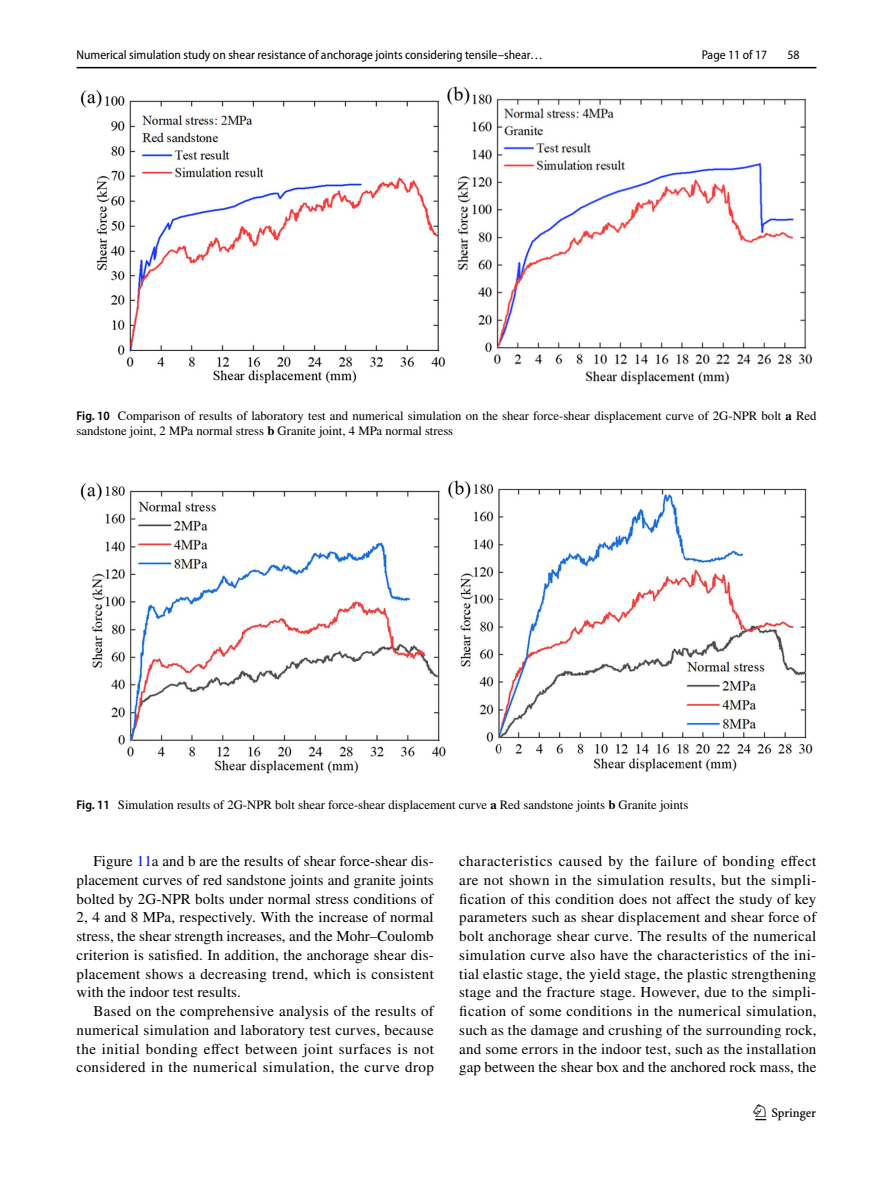
<style>
.page{position:relative;width:893px;height:1187px;background:#fff}
.page>*{position:absolute;margin:0;border:0;box-sizing:border-box;transform-origin:0 0}
.t1{font:22.5px "Springnew Regular 3";color:#000}
.t2{font:15px/18.8px "STIX";letter-spacing:.02em;color:#000;text-align:justify}
.t3{font:12.75px/15px "STIX";color:#000}
.t4{font:12.75px "Myriad Pro Semi Cn 3";color:#000}
.t5{font:semi-condensed 12.75px "Myriad Pro";color:#000}
.s1{font-family:"Myriad Pro";font-weight:600;font-stretch:semi-condensed}
.s2{font-weight:700}
.s3{color:#00f}
</style>
<div class="page">
<hr style="left:77px;top:67px;width:739px;height:1px;background:#000">
<img style="left:81px;top:87px;width:731px;height:297px">
<img style="left:81px;top:481px;width:731px;height:292px">
<p class="t4" style="left:77px;top:48px;width:468px">Numerical simulation study on shear resistance of anchorage joints considering tensile–shear…</p>
<p class="t5" style="left:702px;top:48px;width:67px">Page 11 of 17</p>
<p class="t5" style="left:787px;top:48px;width:14px">58</p>
<p class="t3" style="left:77px;top:409px;width:741px"><span class="s1">Fig. 10</span> Comparison of results of laboratory test and numerical simulation on the shear force-shear displacement curve of 2G-NPR bolt <span class="s2">a</span> Red sandstone joint, 2 MPa normal stress <span class="s2">b</span> Granite joint, 4 MPa normal stress</p>
<p class="t3" style="left:77px;top:797px;width:613px"><span class="s1">Fig. 11</span> Simulation results of 2G-NPR bolt shear force-shear displacement curve <span class="s2">a</span> Red sandstone joints <span class="s2">b</span> Granite joints</p>
<p class="t2" style="left:77px;top:852px;width:359px;text-indent:17px">Figure <span class="s3">11</span>a and b are the results of shear force-shear dis&shy;placement curves of red sandstone joints and granite joints bolted by 2G-NPR bolts under normal stress conditions of 2, 4 and 8 MPa, respectively. With the increase of normal stress, the shear strength increases, and the Mohr–Coulomb criterion is satisfied. In addition, the anchorage shear dis&shy;placement shows a decreasing trend, which is consistent with the indoor test results.</p>
<p class="t2" style="left:77px;top:1002px;width:359px;text-indent:17px">Based on the comprehensive analysis of the results of numerical simulation and laboratory test curves, because the initial bonding effect between joint surfaces is not considered in the numerical simulation, the curve drop</p>
<p class="t2" style="left:459px;top:852px;width:359px">characteristics caused by the failure of bonding effect are not shown in the simulation results, but the simpli&shy;fication of this condition does not affect the study of key parameters such as shear displacement and shear force of bolt anchorage shear curve. The results of the numerical simulation curve also have the characteristics of the ini&shy;tial elastic stage, the yield stage, the plastic strengthening stage and the fracture stage. However, due to the simpli&shy;fication of some conditions in the numerical simulation, such as the damage and crushing of the surrounding rock, and some errors in the indoor test, such as the installation gap between the shear box and the anchored rock mass, the</p>
<h1 class="t1" style="left:755px;top:1104px;width:62px">1 3</h1>
</div>
